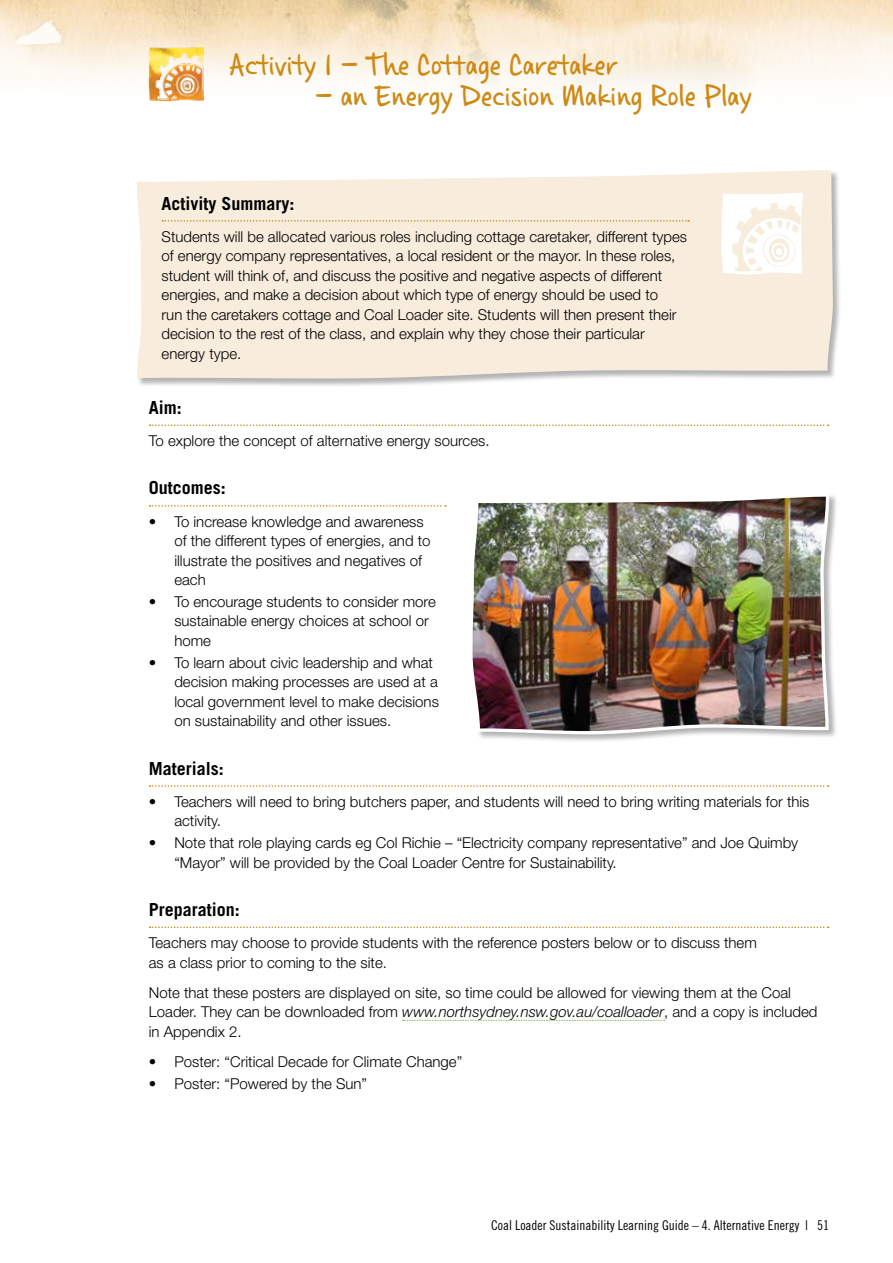
<style>
.page{position:relative;width:893px;height:1263px;background:#fff}
.page>*{position:absolute;margin:0;border:0;box-sizing:border-box;transform-origin:0 0}
.t1{font:43.5px "Casino Hand";color:#ce8a14}
.t2{font:700 18px "Trade Gothic";color:#000}
.t3{font:300 15px/19.5px "Helvetica Neue";color:#000}
.t4{font:13.5px "Trade Gothic Cond Eighteen";color:#000}
.s1{font-style:italic}
</style>
<div class="page">
<img style="left:0;top:0;width:893px;height:102px">
<img style="left:149px;top:47px;width:54px;height:54px">
<div style="left:137px;top:170px;width:705px;height:217px;background:#000;opacity:.3"></div>
<svg style="left:137px;top:170px;width:696px;height:209px;background:#f7ebdd"></svg>
<svg style="left:721px;top:193px;width:82px;height:81px"></svg>
<svg style="left:162px;top:220px;width:527px;height:2px"></svg>
<svg style="left:150px;top:424px;width:679px;height:2px"></svg>
<svg style="left:150px;top:505px;width:296px;height:2px"></svg>
<svg style="left:150px;top:785px;width:679px;height:2px"></svg>
<svg style="left:150px;top:926px;width:679px;height:2px"></svg>
<svg style="left:403px;top:1020px;width:262px;height:1px"></svg>
<div style="left:469px;top:493px;width:369px;height:250px;background:#000;opacity:.3"></div>
<img style="left:469px;top:493px;width:362px;height:243px">
<h1 class="t1" style="left:230px;top:45px;width:389px">Activity 1 – The Cottage Caretaker</h1>
<h1 class="t1" style="left:315px;top:77px;width:439px">– an Energy Decision Making Role Play</h1>
<p class="t2" style="left:162px;top:192px;width:135px">Activity Summary:</p>
<p class="t3" style="left:162px;top:226px;width:527px">Students will be allocated various roles including cottage caretaker, different types of energy company representatives, a local resident or the mayor. In these roles, student will think of, and discuss the positive and negative aspects of different energies, and make a decision about which type of energy should be used to<br>run the caretakers cottage and Coal Loader site. Students will then present their decision to the rest of the class, and explain why they chose their particular energy type.</p>
<p class="t2" style="left:149px;top:396px;width:35px">Aim:</p>
<p class="t3" style="left:149px;top:431px;width:342px">To explore the concept of alternative energy sources.</p>
<p class="t2" style="left:149px;top:477px;width:79px">Outcomes:</p>
<p class="t3" style="left:174px;top:511px;width:258px;text-indent:-26px">• To increase knowledge and awareness of the different types of energies, and to illustrate the positives and negatives of each</p>
<p class="t3" style="left:174px;top:591px;width:263px;text-indent:-26px">• To encourage students to consider more sustainable energy choices at school or home</p>
<p class="t3" style="left:174px;top:652px;width:266px;text-indent:-26px">• To learn about civic leadership and what decision making processes are used at a local government level to make decisions on sustainability and other issues.</p>
<p class="t2" style="left:149px;top:757px;width:77px">Materials:</p>
<p class="t3" style="left:174px;top:791px;width:637px;text-indent:-26px">• Teachers will need to bring butchers paper, and students will need to bring writing materials for this activity.</p>
<p class="t3" style="left:174px;top:833px;width:625px;text-indent:-26px">• Note that role playing cards eg Col Richie – “Electricity company representative” and Joe Quimby “Mayor” will be provided by the Coal Loader Centre for Sustainability.</p>
<p class="t2" style="left:149px;top:898px;width:93px">Preparation:</p>
<p class="t3" style="left:149px;top:933px;width:609px">Teachers may choose to provide students with the reference posters below or to discuss them as a class prior to coming to the site.</p>
<p class="t3" style="left:149px;top:982px;width:670px">Note that these posters are displayed on site, so time could be allowed for viewing them at the Coal<br>Loader. They can be downloaded from <span class="s1">www.northsydney.nsw.gov.au/coalloader</span>, and a copy is included in Appendix 2.</p>
<p class="t3" style="left:149px;top:1051px;width:315px">• Poster: “Critical Decade for Climate Change”</p>
<p class="t3" style="left:149px;top:1073px;width:220px">• Poster: “Powered by the Sun”</p>
<p class="t4" style="left:491px;top:1217px;width:340px">Coal Loader Sustainability Learning Guide – 4. Alternative Energy | 51</p>
</div>
